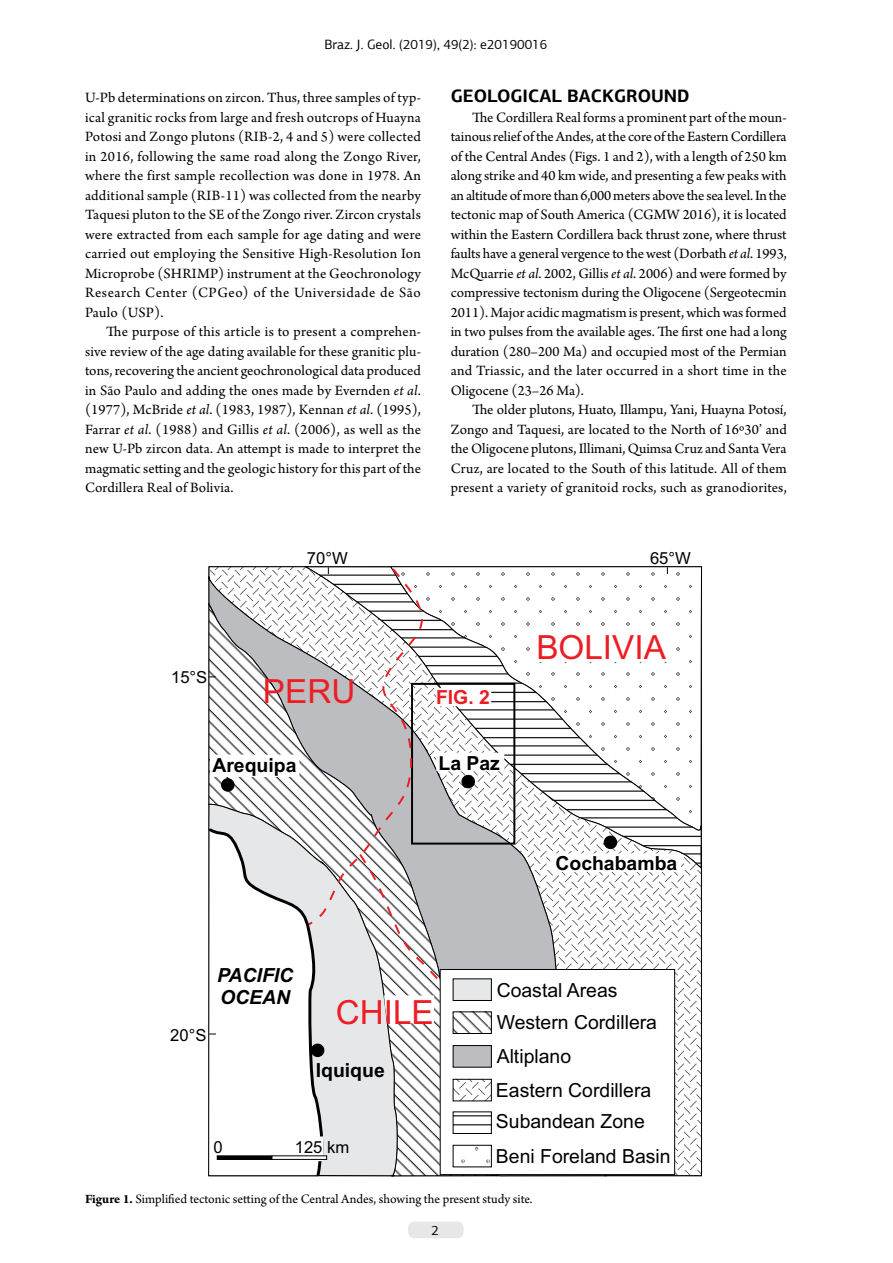
<style>
.page{position:relative;width:893px;height:1263px;background:#fff}
.page>*{position:absolute;margin:0;border:0;box-sizing:border-box;transform-origin:0 0}
.t1{font:33.3px "Arial";color:#ed1d24}
.t2{font:19.35px/32.1px "Arial";color:#000}
.t3{font:700 19.35px "Arial";color:#000}
.t4{font:italic 700 19.35px/21.8px "Arial";color:#000}
.t5{font:700 19.35px "Arial";color:#ed1d24}
.t6{font:700 18px "PF Agora Sans Pro";color:#000}
.t7{font:16.65px "Arial";color:#000}
.t8{font:15px/19.5px "Arno Pro";letter-spacing:.015em;color:#000;text-align:justify}
.t9{font:13.5px "Arno Pro";color:#000}
.t10{font:13.5px "PF Agora Sans Pro";color:#000}
.s1{font-style:italic}
.s2{font-weight:700}
</style>
<div class="page">
<svg style="left:443px;top:566px;width:259px;height:610px"></svg>
<svg style="left:443px;top:576px;width:164px;height:600px"></svg>
<svg style="left:443px;top:603px;width:67px;height:573px"></svg>
<div style="left:411px;top:683px;width:104px;height:161px;border:2px solid #000"></div>
<div style="left:462px;top:775px;width:12px;height:13px;background:#000;border-radius:50%"></div>
<div style="left:462px;top:775px;width:13px;height:13px;border:1px solid #000;border-radius:50%"></div>
<div style="left:604px;top:836px;width:13px;height:12px;background:#000;border-radius:50%"></div>
<div style="left:604px;top:836px;width:13px;height:13px;border:1px solid #000;border-radius:50%"></div>
<div style="left:440px;top:969px;width:235px;height:205px;background:#fff"></div>
<div style="left:440px;top:969px;width:235px;height:206px;border:1px solid #000"></div>
<div style="left:453px;top:979px;width:38px;height:21px;background:#e6e7e8"></div>
<div style="left:453px;top:979px;width:38px;height:22px;border:1px solid #000"></div>
<div style="left:453px;top:1045px;width:38px;height:22px;background:#bbbdc0"></div>
<div style="left:453px;top:1045px;width:38px;height:22px;border:1px solid #000"></div>
<svg style="left:455px;top:1014px;width:34px;height:18px"></svg>
<div style="left:453px;top:1012px;width:38px;height:22px;border:1px solid #000"></div>
<svg style="left:455px;top:1115px;width:34px;height:11px"></svg>
<div style="left:453px;top:1112px;width:38px;height:22px;border:1px solid #000"></div>
<svg style="left:461px;top:1147px;width:28px;height:17px"></svg>
<div style="left:453px;top:1145px;width:38px;height:22px;border:1px solid #000"></div>
<svg style="left:455px;top:1081px;width:34px;height:18px"></svg>
<div style="left:453px;top:1079px;width:38px;height:22px;border:1px solid #000"></div>
<div style="left:551px;top:854px;width:129px;height:17px;background:#fff"></div>
<div style="left:437px;top:753px;width:67px;height:18px;background:#fff"></div>
<div style="left:437px;top:688px;width:54px;height:18px;background:#fff"></div>
<div style="left:536px;top:632px;width:131px;height:29px;background:#fff"></div>
<svg style="left:208px;top:566px;width:235px;height:611px"></svg>
<div style="left:408px;top:1221px;width:56px;height:17px;background:#e6e7e8;border-radius:6px"></div>
<p class="t10" style="left:324px;top:37px;width:224px">Braz. J. Geol. (2019), 49(2): e20190016</p>
<p class="t8" style="left:85px;top:89px;width:338px">U-Pb determinations on zircon. Thus, three samples of typ&shy;ical granitic rocks from large and fresh outcrops of Huayna Potosi and Zongo plutons (RIB-2, 4 and 5) were collected in 2016, following the same road along the Zongo River, where the first sample recollection was done in 1978. An additional sample (RIB-11) was collected from the nearby Taquesi pluton to the SE of the Zongo river. Zircon crystals were extracted from each sample for age dating and were carried out employing the Sensitive High-Resolution Ion Microprobe (SHRIMP) instrument at the Geochronology Research Center (CPGeo) of the Universidade de São Paulo (USP).</p>
<p class="t8" style="left:85px;top:323px;width:338px;text-indent:21px">The purpose of this article is to present a comprehen&shy;sive review of the age dating available for these granitic plu&shy;tons, recovering the ancient geochronological data produced in São Paulo and adding the ones made by Evernden <span class="s1">et al</span>. (1977), McBride <span class="s1">et al</span>. (1983, 1987), Kennan <span class="s1">et al</span>. (1995), Farrar <span class="s1">et al</span>. (1988) and Gillis <span class="s1">et al</span>. (2006), as well as the new U-Pb zircon data. An attempt is made to interpret the magmatic setting and the geologic history for this part of the Cordillera Real of Bolivia.</p>
<p class="t6" style="left:451px;top:85px;width:240px">GEOLOGICAL BACKGROUND</p>
<p class="t8" style="left:451px;top:108px;width:338px;text-indent:21px">The Cordillera Real forms a prominent part of the moun&shy;tainous relief of the Andes, at the core of the Eastern Cordillera of the Central Andes (Figs. 1 and 2), with a length of 250 km along strike and 40 km wide, and presenting a few peaks with an altitude of more than 6,000 meters above the sea level. In the tectonic map of South America (CGMW 2016), it is located within the Eastern Cordillera back thrust zone, where thrust faults have a general vergence to the west (Dorbath <span class="s1">et al</span>. 1993, McQuarrie <span class="s1">et al</span>. 2002, Gillis <span class="s1">et al</span>. 2006) and were formed by compressive tectonism during the Oligocene (Sergeotecmin 2011). Major acidic magmatism is present, which was formed in two pulses from the available ages. The first one had a long duration (280–200 Ma) and occupied most of the Permian and Triassic, and the later occurred in a short time in the Oligocene (23–26 Ma).</p>
<p class="t8" style="left:451px;top:401px;width:338px;text-indent:21px">The older plutons, Huato, Illampu, Yani, Huayna Potosí, Zongo and Taquesi, are located to the North of 16º30’ and the Oligocene plutons, Illimani, Quimsa Cruz and Santa Vera Cruz, are located to the South of this latitude. All of them present a variety of granitoid rocks, such as granodiorites,</p>
<p class="t7" style="left:307px;top:547px;width:42px">70°W</p>
<p class="t7" style="left:650px;top:547px;width:42px">65°W</p>
<p class="t7" style="left:171px;top:666px;width:38px">15°S</p>
<h1 class="t1" style="left:263px;top:668px;width:94px">PERU</h1>
<p class="t5" style="left:436px;top:684px;width:55px">FIG. 2</p>
<p class="t3" style="left:212px;top:752px;width:86px">Arequipa</p>
<p class="t3" style="left:438px;top:749px;width:63px">La Paz</p>
<h1 class="t1" style="left:536px;top:624px;width:131px">BOLIVIA</h1>
<p class="t3" style="left:555px;top:850px;width:123px">Cochabamba</p>
<p class="t7" style="left:170px;top:1023px;width:38px">20°S</p>
<p class="t4" style="left:217px;top:965px;width:78px">PACIFIC<br>OCEAN</p>
<h1 class="t1" style="left:336px;top:989px;width:99px">CHILE</h1>
<p class="t3" style="left:316px;top:1056px;width:71px">Iquique</p>
<p class="t7" style="left:213px;top:1135px;width:11px">0</p>
<p class="t7" style="left:295px;top:1135px;width:56px">125 km</p>
<p class="t2" style="left:497px;top:974px;width:162px">Coastal Areas<br>Western Cordillera</p>
<p class="t2" style="left:497px;top:1040px;width:76px">Altiplano</p>
<p class="t2" style="left:496px;top:1074px;width:157px">Eastern Cordillera</p>
<p class="t2" style="left:496px;top:1103px;width:176px;line-height:35.7px">Subandean Zone<br>Beni Foreland Basin</p>
<p class="t9" style="left:85px;top:1192px;width:449px"><span class="s2">Figure 1.</span> Simplified tectonic setting of the Central Andes, showing the present study site.</p>
<p class="t10" style="left:431px;top:1222px;width:9px">2</p>
</div>
